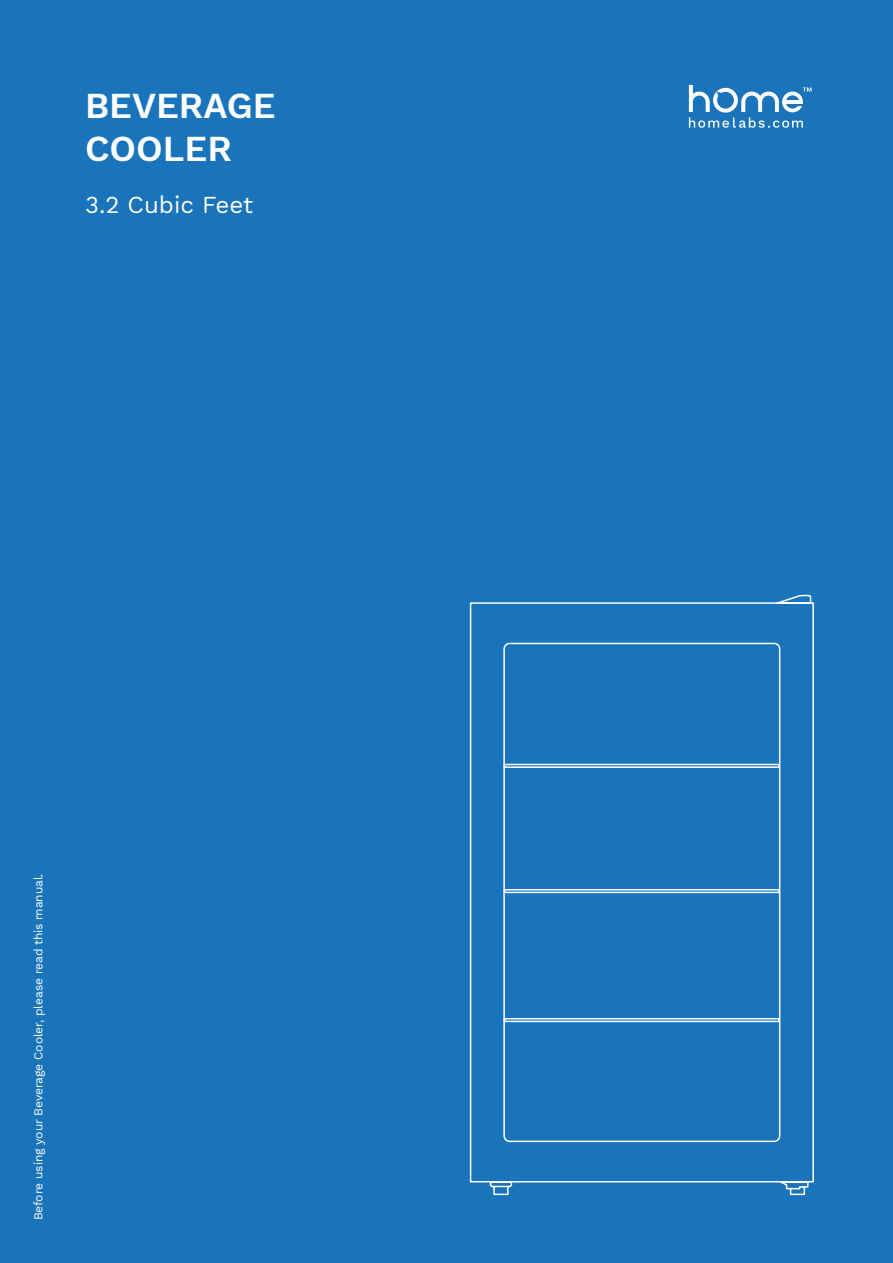
<style>
.page{position:relative;width:893px;height:1263px;background:#1974bb}
.page>*{position:absolute;margin:0;border:0;box-sizing:border-box;transform-origin:0 0}
.t1{font:600 36px/43.5px "Work Sans";color:#fff}
.t2{font:24px "Work Sans";color:#fff}
.HM_-_Body___Ctr{font:12px "Work Sans";letter-spacing:-.01em;color:#fff}
</style>
<div class="page">
<svg style="left:689px;top:85px;width:122px;height:43px"></svg>
<svg style="left:469px;top:594px;width:345px;height:602px"></svg>
<p class="t1" style="left:85px;top:85px;width:192px">BEVERAGE<br>COOLER</p>
<p class="t2" style="left:85px;top:191px;width:169px">3.2 Cubic Feet</p>
<p class="HM_-_Body___Ctr" style="left:31px;top:1220px;width:348px;rotate:-90deg">Before using your Beverage Cooler, please read this manual.</p>
</div>
